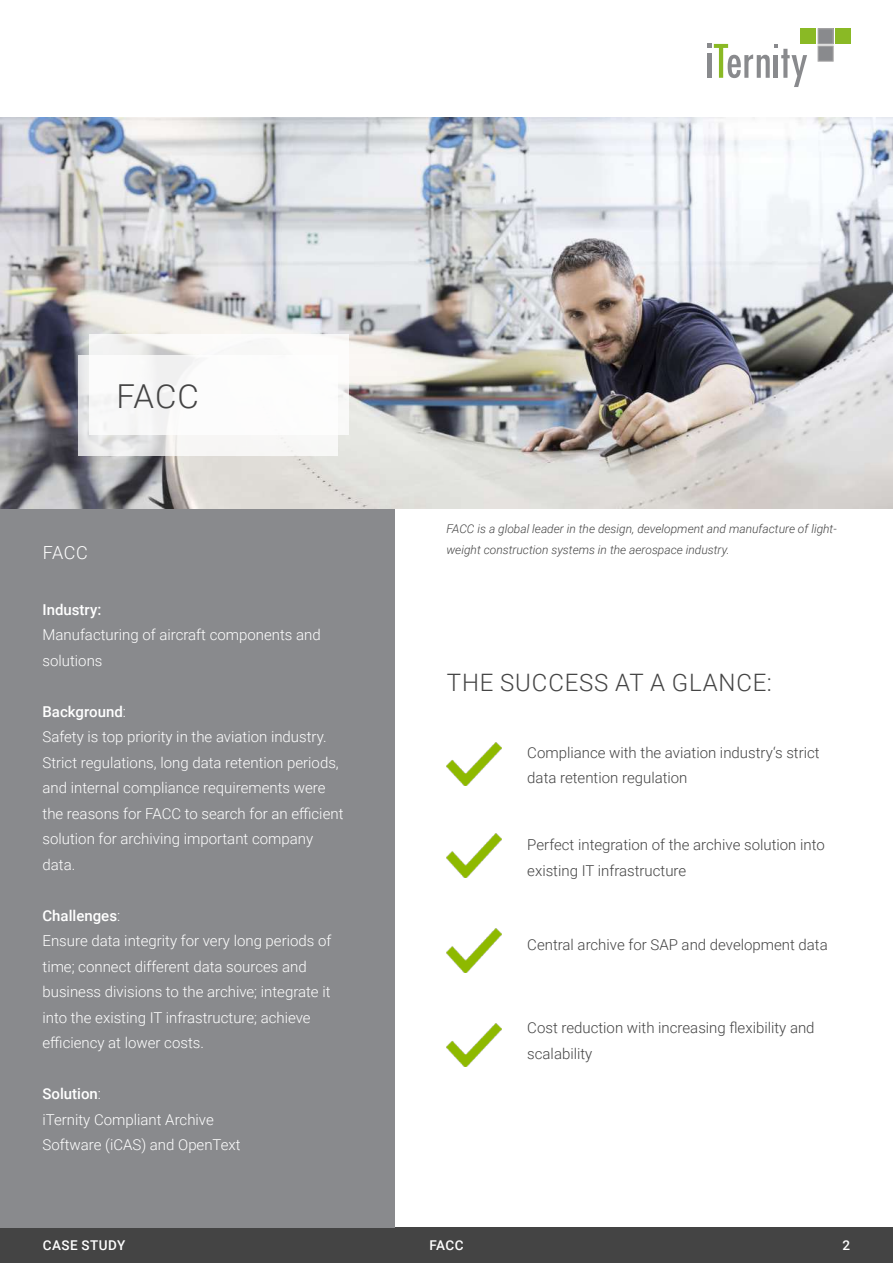
<style>
.page{position:relative;width:893px;height:1263px;background:#fff}
.page>*{position:absolute;margin:0;border:0;box-sizing:border-box;transform-origin:0 0}
.t1{font:300 33px "Roboto";color:#444}
.t2{font:300 24px "Roboto";letter-spacing:.035em;color:#444}
.t3{font:300 18px "Roboto";color:#fff}
.t4{font:300 15px/25.5px "Roboto";color:#fff}
.t5{font:300 15px/25.5px "Roboto";color:#444}
.t6{font:500 15px "Roboto";color:#fff}
.t7{font:500 13.5px "Roboto";letter-spacing:.035em;color:#fff}
.t8{font:italic 300 12px/21px "Roboto";color:#444}
.s1{font-weight:500}
</style>
<div class="page">
<div style="left:0;top:1228px;width:893px;height:35px;background:#444"></div>
<svg style="left:708px;top:44px;width:99px;height:43px"></svg>
<div style="left:818px;top:29px;width:15px;height:15px;background:#898a8d"></div>
<div style="left:818px;top:29px;width:15px;height:15px;border:1px solid #acabab"></div>
<div style="left:801px;top:29px;width:15px;height:15px;background:#8ab925"></div>
<div style="left:835px;top:29px;width:15px;height:15px;background:#8ab925"></div>
<div style="left:818px;top:46px;width:15px;height:15px;background:#898a8d;border:1px solid #acabab"></div>
<img style="left:0;top:117px;width:893px;height:392px">
<img style="left:446px;top:742px;width:56px;height:44px">
<img style="left:446px;top:834px;width:56px;height:43px">
<img style="left:446px;top:928px;width:56px;height:44px">
<img style="left:446px;top:1023px;width:56px;height:43px">
<svg style="left:78px;top:355px;width:259px;height:100px;fill:#f6f6f4"></svg>
<div style="left:89px;top:334px;width:260px;height:100px;background:#fff"></div>
<div style="left:0;top:509px;width:394px;height:719px;background:#898a8d"></div>
<h1 class="t1" style="left:116px;top:373px;width:84px">FACC</h1>
<p class="t3" style="left:43px;top:540px;width:47px">FACC</p>
<p class="t6" style="left:43px;top:599px;width:60px">Industry:</p>
<p class="t4" style="left:43px;top:621px;width:280px">Manufacturing of aircraft components and solutions</p>
<p class="t4" style="left:43px;top:698px;width:302px"><span class="s1">Background</span>:<br>Safety is top priority in the aviation industry.<br>Strict regulations, long data retention periods, and internal compliance requirements were the reasons for FACC to search for an efficient solution for archiving important company data.</p>
<p class="t4" style="left:43px;top:902px;width:290px"><span class="s1">Challenges</span>:<br>Ensure data integrity for very long periods of time; connect different data sources and business divisions to the archive; integrate it into the existing IT infrastructure; achieve efficiency at lower costs.</p>
<p class="t4" style="left:43px;top:1080px;width:200px"><span class="s1">Solution</span>:<br>iTernity Compliant Archive<br>Software (iCAS) and OpenText</p>
<p class="t8" style="left:446px;top:518px;width:392px">FACC is a global leader in the design, development and manufacture of light&shy;weight construction systems in the aerospace industry.</p>
<h2 class="t2" style="left:447px;top:666px;width:327px">THE SUCCESS AT A GLANCE:</h2>
<p class="t5" style="left:527px;top:739px;width:294px">Compliance with the aviation industry‘s strict data retention regulation</p>
<p class="t5" style="left:527px;top:832px;width:299px">Perfect integration of the archive solution into existing IT infrastructure</p>
<p class="t5" style="left:527px;top:932px;width:302px">Central archive for SAP and development data</p>
<p class="t5" style="left:527px;top:1014px;width:289px">Cost reduction with increasing flexibility and scalability</p>
<p class="t7" style="left:43px;top:1235px;width:84px">CASE STUDY</p>
<p class="t7" style="left:429px;top:1235px;width:36px">FACC</p>
<p class="t7" style="left:842px;top:1235px;width:9px">2</p>
</div>
